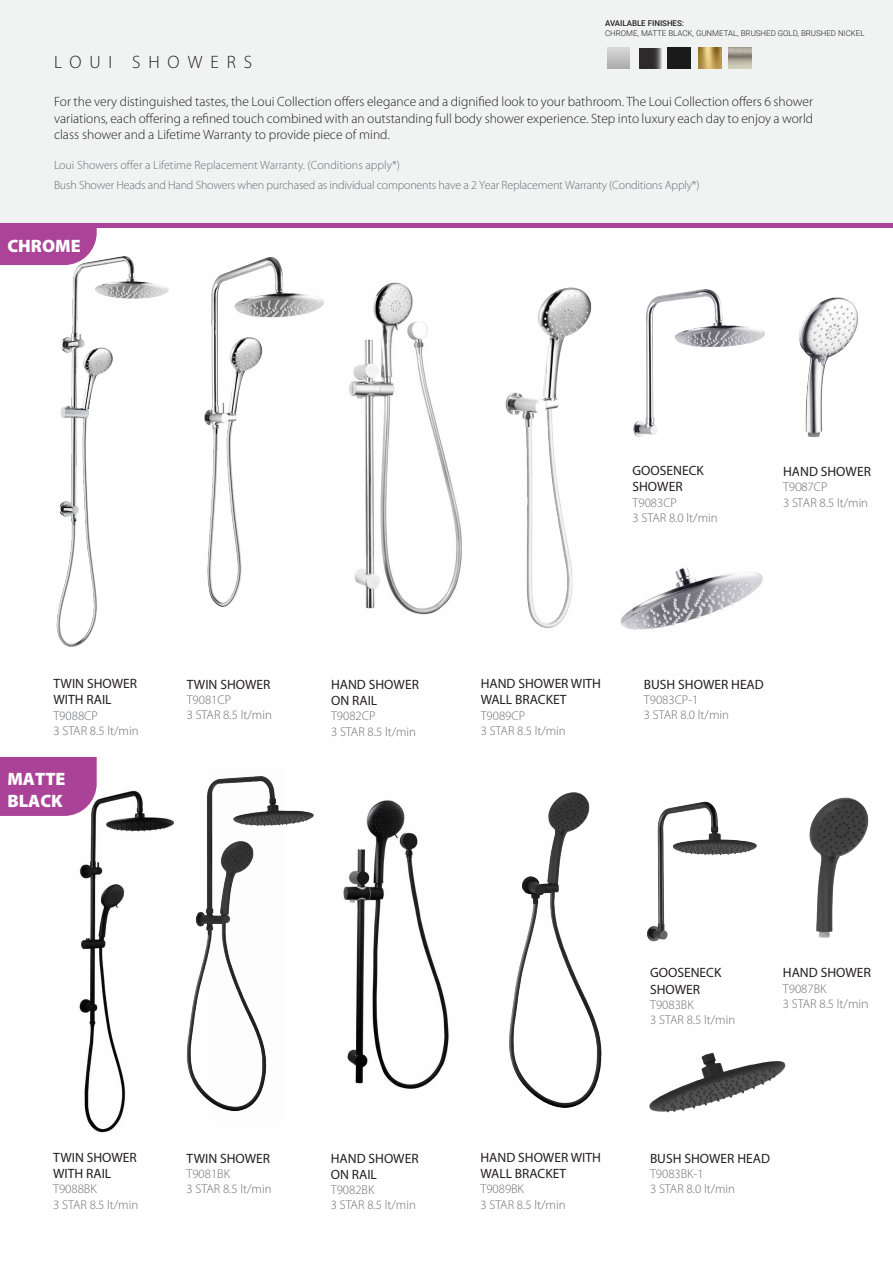
<style>
.page{position:relative;width:893px;height:1263px;background:#fff}
.page>*{position:absolute;margin:0;border:0;box-sizing:border-box;transform-origin:0 0}
.t1{font:900 18px/21.6px "Myriad Pro";color:#fff}
.t2{font:300 18px "Myriad Pro";letter-spacing:.44em;color:#231f20}
.t3{font:300 13.5px/16.5px "Myriad Pro";color:#231f20;text-align:justify}
.t4{font:13.5px/16.2px "Myriad Pro";color:#231f20}
.t5{font:300 12.75px/15.3px "Myriad Pro";color:#6d6e71}
.t6{font:300 12px/19.4px "Myriad Pro";letter-spacing:-.015em;color:#6d6e71}
.t7{font:300 7.95px "Roboto";color:#231f20}
.t8{font:500 7.95px "Roboto";color:#231f20}
</style>
<div class="page">
<div style="left:0;top:0;width:893px;height:226px;background:#f1f2f2"></div>
<div style="left:0;top:223px;width:893px;height:5px;background:#ab4399"></div>
<img style="left:46px;top:256px;width:123px;height:391px">
<img style="left:633px;top:289px;width:132px;height:148px">
<img style="left:562px;top:792px;width:40px;height:316px">
<img style="left:647px;top:801px;width:110px;height:141px">
<img style="left:809px;top:797px;width:57px;height:141px">
<img style="left:620px;top:567px;width:143px;height:63px">
<img style="left:649px;top:1052px;width:137px;height:61px">
<svg style="left:607px;top:48px;width:23px;height:21px"></svg>
<svg style="left:639px;top:48px;width:23px;height:21px"></svg>
<div style="left:668px;top:48px;width:23px;height:20px;background:#1a1a1a"></div>
<img style="left:698px;top:48px;width:23px;height:21px">
<img style="left:729px;top:48px;width:23px;height:21px">
<svg style="left:0;top:228px;width:97px;height:37px;background:#af4e9e"></svg>
<img style="left:204px;top:257px;width:386px;height:371px">
<img style="left:281px;top:795px;width:281px;height:313px">
<img style="left:0;top:756px;width:281px;height:377px">
<img style="left:800px;top:297px;width:58px;height:141px">
<h1 class="t2" style="left:54px;top:52px;width:200px">LOUI SHOWERS</h1>
<p class="t8" style="left:605px;top:18px;width:80px">AVAILABLE FINISHES:</p>
<p class="t7" style="left:605px;top:28px;width:261px">CHROME, MATTE BLACK, GUNMETAL, BRUSHED GOLD, BRUSHED NICKEL</p>
<p class="t3" style="left:54px;top:94px;width:761px">For the very distinguished tastes, the Loui Collection offers elegance and a dignified look to your bathroom. The Loui Collection offers 6 shower variations, each offering a refined touch combined with an outstanding full body shower experience. Step into luxury each day to enjoy a world class shower and a Lifetime Warranty to provide piece of mind.</p>
<p class="t6" style="left:54px;top:156px;width:647px">Loui Showers offer a Lifetime Replacement Warranty. (Conditions apply*)<br>Bush Shower Heads and Hand Showers when purchased as individual components have a 2 Year Replacement Warranty (Conditions Apply*)</p>
<h1 class="t1" style="left:7px;top:234px;width:75px">CHROME</h1>
<p class="t4" style="left:632px;top:462px;width:73px">GOOSENECK<br>SHOWER</p>
<p class="t5" style="left:632px;top:495px;width:87px">T9083CP<br>3 STAR 8.0 lt/min</p>
<p class="t4" style="left:783px;top:463px;width:89px">HAND SHOWER</p>
<p class="t5" style="left:783px;top:479px;width:87px">T9087CP<br>3 STAR 8.5 lt/min</p>
<p class="t4" style="left:53px;top:675px;width:85px">TWIN SHOWER<br>WITH RAIL</p>
<p class="t5" style="left:53px;top:708px;width:87px">T9088CP<br>3 STAR 8.5 lt/min</p>
<h1 class="t1" style="left:7px;top:767px;width:60px">MATTE<br>BLACK</h1>
<p class="t4" style="left:187px;top:676px;width:85px">TWIN SHOWER</p>
<p class="t5" style="left:187px;top:692px;width:87px">T9081CP<br>3 STAR 8.5 lt/min</p>
<p class="t4" style="left:331px;top:676px;width:89px">HAND SHOWER<br>ON RAIL</p>
<p class="t5" style="left:331px;top:709px;width:87px">T9082CP<br>3 STAR 8.5 lt/min</p>
<p class="t4" style="left:481px;top:675px;width:122px">HAND SHOWER WITH<br>WALL BRACKET</p>
<p class="t5" style="left:481px;top:708px;width:87px">T9089CP<br>3 STAR 8.5 lt/min</p>
<p class="t4" style="left:644px;top:676px;width:122px">BUSH SHOWER HEAD</p>
<p class="t5" style="left:644px;top:692px;width:87px">T9083CP-1<br>3 STAR 8.0 lt/min</p>
<p class="t4" style="left:53px;top:1149px;width:85px">TWIN SHOWER<br>WITH RAIL</p>
<p class="t5" style="left:53px;top:1182px;width:87px">T9088BK<br>3 STAR 8.5 lt/min</p>
<p class="t4" style="left:186px;top:1150px;width:85px">TWIN SHOWER</p>
<p class="t5" style="left:186px;top:1166px;width:87px">T9081BK<br>3 STAR 8.5 lt/min</p>
<p class="t4" style="left:331px;top:1150px;width:89px">HAND SHOWER<br>ON RAIL</p>
<p class="t5" style="left:331px;top:1182px;width:87px">T9082BK<br>3 STAR 8.5 lt/min</p>
<p class="t4" style="left:650px;top:964px;width:73px">GOOSENECK<br>SHOWER</p>
<p class="t5" style="left:650px;top:997px;width:87px">T9083BK<br>3 STAR 8.5 lt/min</p>
<p class="t4" style="left:783px;top:964px;width:89px">HAND SHOWER</p>
<p class="t5" style="left:783px;top:981px;width:87px">T9087BK<br>3 STAR 8.5 lt/min</p>
<p class="t4" style="left:480px;top:1149px;width:122px">HAND SHOWER WITH<br>WALL BRACKET</p>
<p class="t5" style="left:480px;top:1182px;width:87px">T9089BK<br>3 STAR 8.5 lt/min</p>
<p class="t4" style="left:650px;top:1150px;width:122px">BUSH SHOWER HEAD</p>
<p class="t5" style="left:650px;top:1166px;width:87px">T9083BK-1<br>3 STAR 8.0 lt/min</p>
</div>
